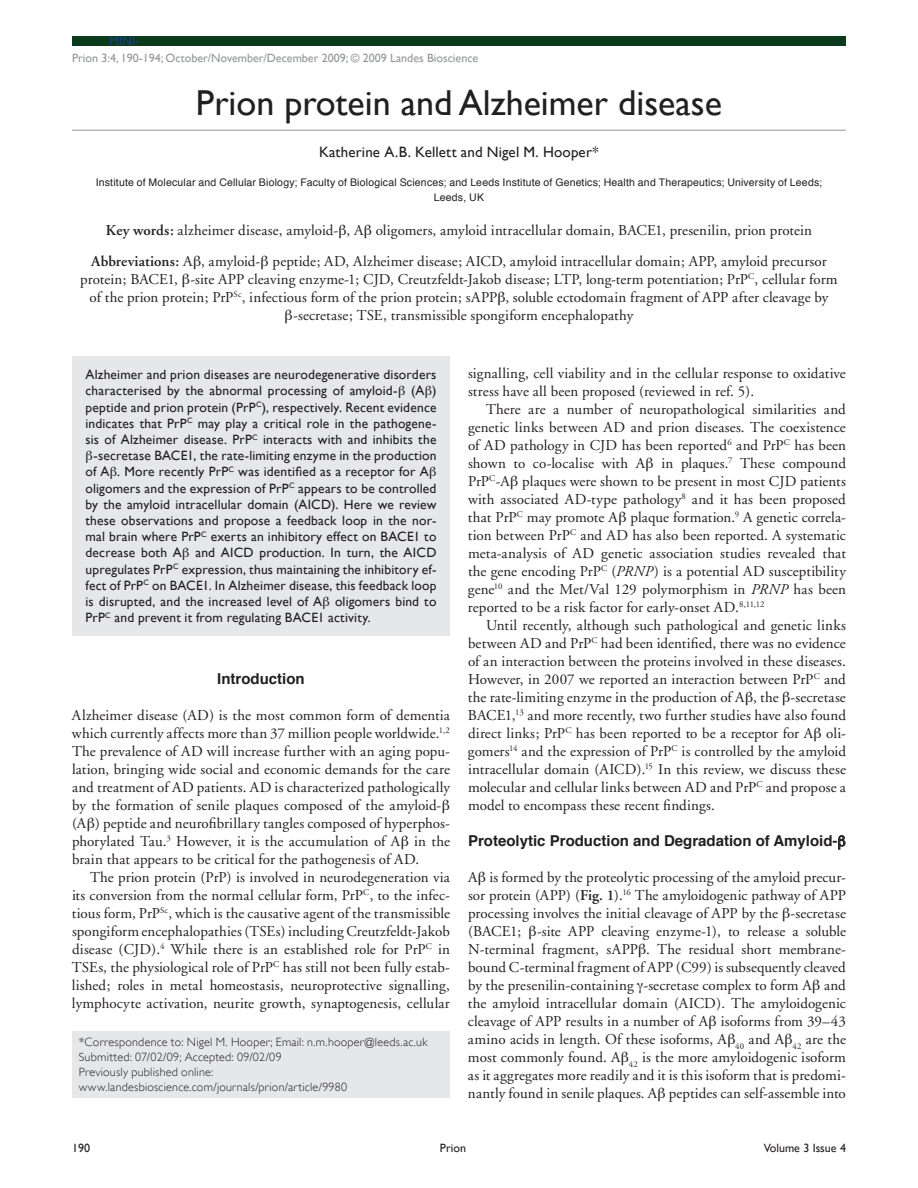
<style>
.page{position:relative;width:918px;height:1188px;background:#fff}
.page>*{position:absolute;margin:0;border:0;box-sizing:border-box;transform-origin:0 0}
.t1{font:36px "Gill Sans";color:#231f20}
.Body_text{font:15px/18px "Adobe Garamond";letter-spacing:.01em;color:#231f20;text-align:justify}
.Body_text_First_Line{font:15px/18px "Adobe Garamond";letter-spacing:.005em;color:#231f20}
.Keywords_Abbr{font:15px/18px "Adobe Garamond";letter-spacing:.005em;color:#231f20;text-align:center}
.Heading{font:700 15px "Helvetica";color:#231f20}
.Authors{font:15px "Gill Sans";letter-spacing:.01em;color:#231f20}
.Abstract_First_Line{font:13.5px "Gill Sans";letter-spacing:.015em;color:#231f20}
.Corresponding_Author{font:300 12px "Gill Sans";letter-spacing:.02em;color:#231f20}
.t2{font:12px "Gill Sans";color:#939598}
.t3{font:12px "Gill Sans";color:#231f20}
.Affiliations{font:10.5px/15px "Helvetica";letter-spacing:.015em;color:#231f20;text-align:center}
.s1{font-weight:600}
.s2{font-style:italic}
</style>
<div class="page">
<div style="left:72px;top:36px;width:774px;height:10px;background:#0b3b1c"></div>
<div style="left:72px;top:1031px;width:378px;height:67px;background:#e6e7e9"></div>
<div style="left:72px;top:356px;width:378px;height:280px;background:#e6e7e9"></div>
<hr style="left:72px;top:130px;width:774px;height:1px;background:#939598">
<svg style="left:838px;top:835px;width:8px;height:15px"></svg>
<p class="t2" style="left:72px;top:51px;width:408px">Prion 3:4, 190-194; October/November/December 2009; © 2009 Landes Bioscience</p>
<p class="t1" style="left:196px;top:82px;width:527px">Prion protein and Alzheimer disease</p>
<p class="Authors" style="left:319px;top:143px;width:281px">Katherine A.B. Kellett and Nigel M. Hooper*</p>
<p class="Affiliations" style="left:96px;top:175px;width:728px">Institute of Molecular and Cellular Biology; Faculty of Biological Sciences; and Leeds Institute of Genetics; Health and Therapeutics; University of Leeds;<br>Leeds, UK</p>
<p class="Keywords_Abbr" style="left:106px;top:222px;width:708px"><span class="s1">Key words:</span> alzheimer disease, amyloid- , A oligomers, amyloid intracellular domain, BACE1, presenilin, prion protein</p>
<p class="Keywords_Abbr" style="left:80px;top:253px;width:759px"><span class="s1">Abbreviations:</span> A , amyloid- peptide; AD, Alzheimer disease; AICD, amyloid intracellular domain; APP, amyloid precursor protein; BACE1, -site APP cleaving enzyme-1; CJD, Creutzfeldt-Jakob disease; LTP, long-term potentiation; PrP<sup>C</sup>, cellular form of the prion protein; PrP<sup>Sc</sup>, infectious form of the prion protein; sAPP , soluble ectodomain fragment of APP after cleavage by -secretase; TSE, transmissible spongiform encephalopathy</p>
<p class="Abstract_First_Line" style="left:86px;top:367px;width:353px">Alzheimer and prion diseases are neurodegenerative disorders</p>
<p class="Abstract_First_Line" style="left:86px;top:383px;width:352px">characterised by the abnormal processing of amyloid- (A )</p>
<p class="Abstract_First_Line" style="left:85px;top:399px;width:352px">peptide and prion protein (PrP<sup>C</sup>), respectively. Recent evidence</p>
<p class="Abstract_First_Line" style="left:86px;top:415px;width:352px">indicates that PrP<sup>C</sup> may play a critical role in the pathogene-</p>
<p class="Abstract_First_Line" style="left:85px;top:432px;width:352px">sis of Alzheimer disease. PrP<sup>C</sup> interacts with and inhibits the</p>
<p class="Abstract_First_Line" style="left:93px;top:448px;width:345px">-secretase BACE1, the rate-limiting enzyme in the production</p>
<p class="Abstract_First_Line" style="left:86px;top:464px;width:345px">of A . More recently PrP<sup>C</sup> was identified as a receptor for A</p>
<p class="Abstract_First_Line" style="left:86px;top:480px;width:352px">oligomers and the expression of PrP<sup>C</sup> appears to be controlled</p>
<p class="Abstract_First_Line" style="left:86px;top:496px;width:352px">by the amyloid intracellular domain (AI CD). Here we review</p>
<p class="Abstract_First_Line" style="left:86px;top:513px;width:353px">these observations and propose a feedback loop in the nor-</p>
<p class="Abstract_First_Line" style="left:86px;top:529px;width:352px">mal brain where PrP<sup>C</sup> exerts an inhibitory effect on BACE1 to</p>
<p class="Abstract_First_Line" style="left:86px;top:545px;width:352px">decrease both A and AICD production. In turn, the AICD</p>
<p class="Abstract_First_Line" style="left:86px;top:561px;width:352px">upregulates PrP<sup>C</sup> expression, thus maintaining the inhibitory ef-</p>
<p class="Abstract_First_Line" style="left:85px;top:577px;width:352px">fect of PrP<sup>C</sup> on BACE1. I n Alzheimer disease, this feedback loop</p>
<p class="Abstract_First_Line" style="left:86px;top:594px;width:352px">is disrupted, and the increased level of A oligomers bind to</p>
<p class="Abstract_First_Line" style="left:86px;top:610px;width:287px">PrP<sup>C</sup> and prevent it from regulating BACE1 activity.</p>
<p class="Heading" style="left:217px;top:668px;width:89px">Introduction</p>
<p class="Body_text_First_Line" style="left:72px;top:707px;width:380px">Alzheimer disease (AD) is the most common form of dementia which currently affects more than 37 million people worldwide.<sup>1,2<br></sup>The prevalence of AD will increase further with an aging popu&shy;lation, bringing wide social and economic demands for the care and treatment of AD patients. AD is characterized pathologically by the formation of senile plaques composed of the amyloid-(A ) peptide and neurofibrillary tangles composed of hyperphos&shy;phorylated Tau.<sup>3</sup> However, it is the accumulation of A in the brain that appears to be critical for the pathogenesis of AD.</p>
<p class="Body_text" style="left:72px;top:869px;width:380px;text-indent:18px">The prion protein (PrP) is involved in neurodegeneration via its conversion from the normal cellular form, PrP<sup>C</sup>, to the infec&shy;tious form, PrP<sup>Sc</sup>, which is the causative agent of the transmissible spongiform encephalopathies (TSEs) including Creutzfeldt-Jakob disease (CJD).<sup>4</sup> While there is an established role for PrP<sup>C</sup> in TSEs, the physiological role of PrP<sup>C</sup> has still not been fully estab&shy;lished; roles in metal homeostasis, neuroprotective signalling, lymphocyte activation, neurite growth, synaptogenesis, cellular</p>
<p class="Corresponding_Author" style="left:79px;top:1035px;width:350px">*Correspondence to: Nigel M. Hooper; Email: n.m.hooper@leeds.ac.uk</p>
<p class="Corresponding_Author" style="left:79px;top:1050px;width:204px">Submitted: 07/02/09; Accepted: 09/02/09</p>
<p class="Corresponding_Author" style="left:79px;top:1065px;width:136px">Previously published online:</p>
<p class="Corresponding_Author" style="left:79px;top:1080px;width:270px">www.landesbioscience.com/journals/prion/article/9980</p>
<p class="Body_text" style="left:468px;top:365px;width:379px">signalling, cell viability and in the cellular response to oxidative stress have all been proposed (reviewed in ref. 5).</p>
<p class="Body_text" style="left:468px;top:401px;width:379px;text-indent:18px">There are a number of neuropathological similarities and genetic links between AD and prion diseases. The coexistence of AD pathology in CJD has been reported<sup>6</sup> and PrP<sup>C</sup> has been shown to co-localise with A in plaques.<sup>7</sup> These compound PrP<sup>C</sup>-A plaques were shown to be present in most CJD patients with associated AD-type pathology<sup>8</sup> and it has been proposed that PrP<sup>C</sup> may promote A plaque formation.<sup>9</sup> A genetic correla&shy;tion between PrP<sup>C</sup> and AD has also been reported. A systematic meta-analysis of AD genetic association studies revealed that the gene encoding PrP<sup>C</sup> (<span class="s2">PRNP</span>) is a potential AD susceptibility gene<sup>10</sup> and the Met/Val 129 polymorphism in <span class="s2">PRNP</span> has been reported to be a risk factor for early-onset AD.<sup>8,11,12</sup></p>
<p class="Body_text" style="left:468px;top:617px;width:380px;text-indent:18px">Until recently, although such pathological and genetic links between AD and PrP<sup>C</sup> had been identified, there was no evidence of an interaction between the proteins involved in these diseases.<br>However, in 2007 we reported an interaction between PrP<sup>C</sup> and the rate-limiting enzyme in the production of A , the -secretase BACE1,<sup>13</sup> and more recently, two further studies have also found direct links; PrP<sup>C</sup> has been reported to be a receptor for A oli&shy;gomers<sup>14</sup> and the expression of PrP<sup>C</sup> is controlled by the amyloid intracellular domain (AICD).<sup>15</sup> In this review, we discuss these molecular and cellular links between AD and PrP<sup>C</sup> and propose a model to encompass these recent findings.</p>
<p class="Heading" style="left:468px;top:830px;width:371px">Proteolytic Production and Degradation of Amyloid-</p>
<p class="Body_text_First_Line" style="left:468px;top:869px;width:380px;text-align:justify">A is formed by the proteolytic processing of the amyloid precur&shy;sor protein (APP) (<span class="s1">Fig. 1</span>).<sup>16</sup> The amyloidogenic pathway of APP processing involves the initial cleavage of APP by the -secretase (BACE1; -site APP cleaving enzyme-1), to release a soluble N-terminal fragment, sAPP . The residual short membrane&shy;bound C-terminal fragment of APP (C99) is subsequently cleaved by the presenilin-containing -secretase complex to form A and the amyloid intracellular domain (AICD). The amyloidogenic cleavage of APP results in a number of A isoforms from 39–43 amino acids in length. Of these isoforms, A <sub>40</sub> and A <sub>42</sub> are the most commonly found. A <sub>42</sub> is the more amyloidogenic isoform as it aggregates more readily and it is this isoform that is predomi&shy;nantly found in senile plaques. A peptides can self-assemble into</p>
<p class="t3" style="left:72px;top:1141px;width:19px">190</p>
<p class="t3" style="left:440px;top:1141px;width:28px">Prion</p>
<p class="t3" style="left:764px;top:1141px;width:84px">Volume 3 Issue 4</p>
</div>
